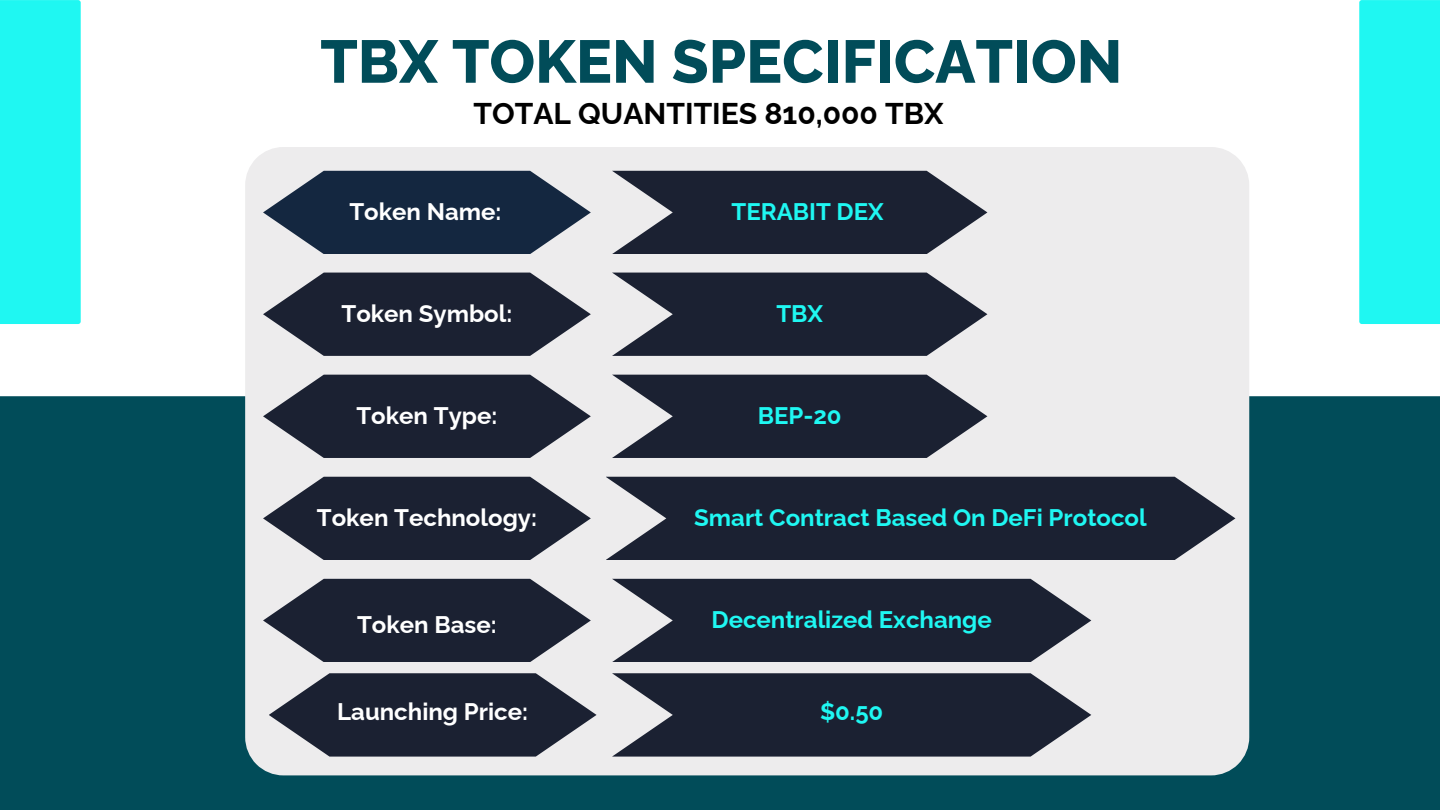
<style>
.page{position:relative;width:1440px;height:810px;background:#fff}
.page>*{position:absolute;margin:0;border:0;box-sizing:border-box;transform-origin:0 0}
.t1{font:800 60.2px "Raleway";color:#014c59}
.t2{font:700 30px "Raleway";color:#000}
.t3{font:700 24px "Raleway";color:#1ff7f2}
.t4{font:700 24px "Raleway";color:#fff}
</style>
<div class="page">
<div style="left:0;top:0;width:81px;height:324px;background:#1ff7f2"></div>
<div style="left:0;top:396px;width:1440px;height:414px;background:#014c59"></div>
<div style="left:245px;top:147px;width:1004px;height:628px;background:#edeced"></div>
<svg style="left:263px;top:171px;width:328px;height:83px;background:#3c4b5f"></svg>
<svg style="left:612px;top:171px;width:375px;height:83px;background:#3c4150"></svg>
<svg style="left:263px;top:273px;width:328px;height:83px;background:#424654"></svg>
<svg style="left:612px;top:273px;width:375px;height:83px;background:#3d4150"></svg>
<svg style="left:263px;top:375px;width:328px;height:83px;background:#414654"></svg>
<svg style="left:612px;top:375px;width:375px;height:83px;background:#3c4150"></svg>
<svg style="left:263px;top:477px;width:328px;height:83px;background:#414654"></svg>
<svg style="left:606px;top:477px;width:629px;height:83px;background:#2e3443"></svg>
<svg style="left:263px;top:579px;width:328px;height:83px;background:#414654"></svg>
<svg style="left:612px;top:579px;width:479px;height:83px;background:#353a49"></svg>
<svg style="left:269px;top:673px;width:328px;height:84px;background:#434755"></svg>
<svg style="left:612px;top:673px;width:479px;height:84px;background:#373c4a"></svg>
<div style="left:1359px;top:0;width:81px;height:324px;background:#1ff7f2"></div>
<p class="t1" style="left:320px;top:26px;width:803px">TBX TOKEN SPECIFICATION</p>
<p class="t2" style="left:474px;top:96px;width:471px">TOTAL QUANTITIES 810,000 TBX</p>
<p class="t4" style="left:349px;top:198px;width:154px">Token Name:</p>
<p class="t3" style="left:732px;top:198px;width:154px">TERABIT DEX</p>
<p class="t4" style="left:341px;top:300px;width:172px">Token Symbol:</p>
<p class="t3" style="left:776px;top:300px;width:48px">TBX</p>
<p class="t4" style="left:356px;top:402px;width:142px">Token Type:</p>
<p class="t3" style="left:758px;top:402px;width:85px">BEP-20</p>
<p class="t4" style="left:317px;top:504px;width:222px">Token Technology:</p>
<p class="t3" style="left:694px;top:503px;width:454px">Smart Contract Based On DeFi Protocol</p>
<p class="t4" style="left:357px;top:610px;width:141px">Token Base:</p>
<p class="t3" style="left:712px;top:606px;width:282px">Decentralized Exchange</p>
<p class="t4" style="left:337px;top:698px;width:192px">Launching Price:</p>
<p class="t3" style="left:820px;top:698px;width:65px">$0.50</p>
</div>
